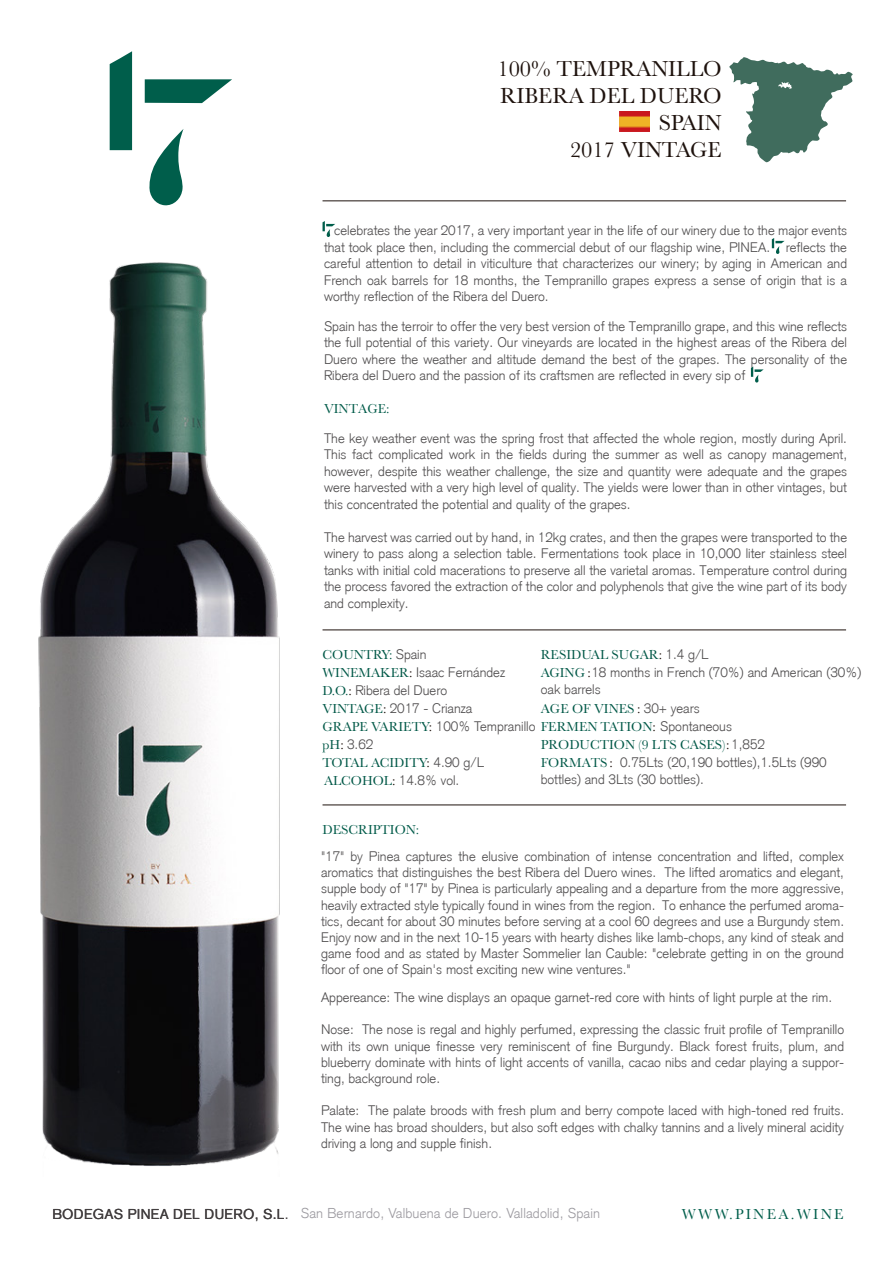
<style>
.page{position:relative;width:893px;height:1263px;background:#fff}
.page>*{position:absolute;margin:0;border:0;box-sizing:border-box;transform-origin:0 0}
.t1{font:22.5px/27px "Baskerville";color:#1e120d;text-align:right}
.t2{font:15px "Baskerville";letter-spacing:.15em;color:#005e4b}
.t3{font:300 13.95px "Akzidenz Grotesk";letter-spacing:.01em;color:#9c9aa0}
.t4{font:300 13.5px/16.5px "Akzidenz Grotesk";color:#4f4d4e;text-align:justify}
.t5{font:13.5px "Baskerville";color:#005847}
.t6{font:13.5px "Baskerville";color:#005b49}
.s1{color:#1e120d}
.s2{font-family:"Akzidenz Grotesk";font-weight:300;color:#4f4d4e}
.s3{font-family:"Baskerville";font-weight:400;color:#005847}
.s4{font-family:"Baskerville";font-weight:400;color:#1e120d}
.s5{font-weight:400;color:#433f40}
</style>
<div class="page">
<svg style="left:110px;top:51px;width:22px;height:99px"></svg>
<svg style="left:145px;top:79px;width:87px;height:24px"></svg>
<svg style="left:149px;top:129px;width:35px;height:77px"></svg>
<svg style="left:772px;top:238px;width:13px;height:16px"></svg>
<svg style="left:322px;top:221px;width:13px;height:16px"></svg>
<hr style="left:322px;top:630px;width:524px;height:1px;background:#1e120d">
<hr style="left:322px;top:805px;width:524px;height:1px;background:#1e120d">
<svg style="left:751px;top:366px;width:13px;height:17px"></svg>
<hr style="left:322px;top:201px;width:524px;height:1px;background:#1e120d">
<svg style="left:729px;top:57px;width:124px;height:106px"></svg>
<img style="left:620px;top:112px;width:29px;height:20px">
<img style="left:38px;top:262px;width:242px;height:904px">
<h1 class="t1" style="left:497px;top:56px;width:226px">100% TEMPRANILLO<br>RIBERA DEL DUERO<br>SPAIN<br>2017 VINTAGE</h1>
<p class="t4" style="left:324px;top:223px;width:525px;text-indent:10px">celebrates the year 2017, a very important year in the life of our winery due to the major events that took place then, including the commercial debut of our flagship wine, PINEA. reflects the careful attention to detail in viticulture that characterizes our winery; by aging in American and French oak barrels for 18 months, the Tempranillo grapes express a sense of origin that is a worthy reflection of the Ribera del Duero.</p>
<p class="t4" style="left:324px;top:318px;width:525px">Spain has the terroir to offer the very best version of the Tempranillo grape, and this wine reflects the full potential of this variety. Our vineyards are located in the highest areas of the Ribera del Duero where the weather and altitude demand the best of the grapes. The personality of the Ribera del Duero and the passion of its craftsmen are reflected in every sip of</p>
<p class="t6" style="left:324px;top:400px;width:67px">VINTAGE:</p>
<p class="t4" style="left:324px;top:430px;width:525px">The key weather event was the spring frost that affected the whole region, mostly during April.<br>This fact complicated work in the fields during the summer as well as canopy management, however, despite this weather challenge, the size and quantity were adequate and the grapes were harvested with a very high level of quality. The yields were lower than in other vintages, but this concentrated the potential and quality of the grapes.</p>
<p class="t4" style="left:324px;top:529px;width:525px">The harvest was carried out by hand, in 12kg crates, and then the grapes were transported to the winery to pass along a selection table. Fermentations took place in 10,000 liter stainless steel tanks with initial cold macerations to preserve all the varietal aromas. Temperature control during the process favored the extraction of the color and polyphenols that give the wine part of its body and complexity.</p>
<p class="t5" style="left:541px;top:646px;width:169px">RESIDUAL SUGAR<span class="s1">:</span> <span class="s2">1.4 g/L</span></p>
<p class="t4" style="left:541px;top:664px;width:322px"><span class="s3">AGING</span> <span class="s4">:</span> 18 months in French (70%) and American (30%)</p>
<p class="t5" style="left:541px;top:700px;width:160px">AGE OF VINES <span class="s1">:</span> <span class="s2">30+ years</span></p>
<p class="t5" style="left:541px;top:736px;width:226px">PRODUCTION (9 LTS CASES)<span class="s1">:</span> <span class="s2">1,852</span></p>
<p class="t4" style="left:541px;top:754px;width:287px"><span class="s3">FORMATS</span> <span class="s4">:</span> 0.75Lts (20,190 bottles),1.5Lts (990</p>
<p class="t5" style="left:322px;top:646px;width:106px">COUNTRY: <span class="s2">Spain</span></p>
<p class="t4" style="left:322px;top:663px;width:411px;line-height:18px;text-align:left"><span class="s3">WINEMAKER</span><span class="s4">:</span> Isaac Fernández<br><span class="s3">D.O.</span><span class="s4">:</span> Ribera del Duero<br><span class="s3">VINTAGE</span><span class="s4">:</span> 2017 - Crianza<br><span class="s3">GRAPE VARIETY</span><span class="s4">:</span> 100% Tempranillo <span class="s3">FERMEN TATION</span><span class="s4">:</span> Spontaneous <span class="s3">pH</span><span class="s4">:</span> 3.62</p>
<p class="t5" style="left:322px;top:754px;width:163px">TOTAL ACIDITY<span class="s1">:</span> <span class="s2">4.90 g/L</span></p>
<p class="t4" style="left:324px;top:772px;width:137px"><span class="s3">ALCOHOL</span><span class="s4">:</span> 14.8% vol.</p>
<p class="t4" style="left:541px;top:681px;width:61px">oak barrels</p>
<p class="t4" style="left:541px;top:771px;width:165px">bottles) and 3Lts (30 bottles).</p>
<p class="t6" style="left:322px;top:821px;width:98px">DESCRIPTION:</p>
<p class="t4" style="left:321px;top:848px;width:525px">"17" by Pinea captures the elusive combination of intense concentration and lifted, complex aromatics that distinguishes the best Ribera del Duero wines. The lifted aromatics and elegant, supple body of "17" by Pinea is particularly appealing and a departure from the more aggressive, heavily extracted style typically found in wines from the region. To enhance the perfumed aroma&shy;tics, decant for about 30 minutes before serving at a cool 60 degrees and use a Burgundy stem.<br>Enjoy now and in the next 10-15 years with hearty dishes like lamb-chops, any kind of steak and game food and as stated by Master Sommelier Ian Cauble: "celebrate getting in on the ground floor of one of Spain's most exciting new wine ventures."</p>
<p class="t4" style="left:321px;top:989px;width:513px">Appereance: The wine displays an opaque garnet-red core with hints of light purple at the rim.</p>
<p class="t4" style="left:321px;top:1022px;width:525px">Nose: The nose is regal and highly perfumed, expressing the classic fruit profile of Tempranillo with its own unique finesse very reminiscent of fine Burgundy. Black forest fruits, plum, and blueberry dominate with hints of light accents of vanilla, cacao nibs and cedar playing a suppor&shy;ting, background role.</p>
<p class="t4" style="left:321px;top:1103px;width:525px">Palate: The palate broods with fresh plum and berry compote laced with high-toned red fruits.<br>The wine has broad shoulders, but also soft edges with chalky tannins and a lively mineral acidity driving a long and supple finish.</p>
<p class="t3" style="left:52px;top:1205px;width:549px"><span class="s5">BODEGAS PINEA DEL DUERO, S.L.</span> San Bernardo, Valbuena de Duero. Valladolid, Spain</p>
<p class="t2" style="left:682px;top:1204px;width:163px">WWW.PINEA.WINE</p>
</div>
